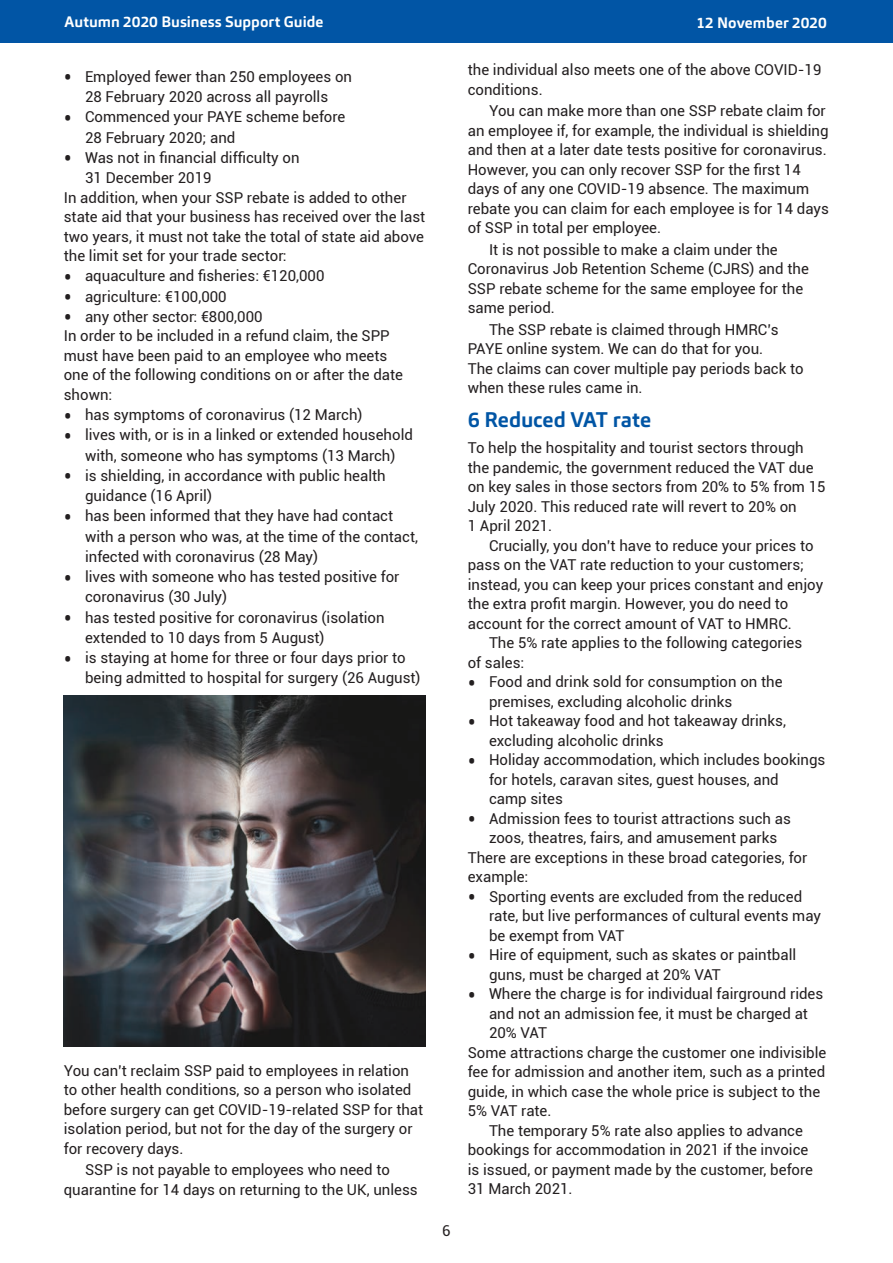
<style>
.page{position:relative;width:893px;height:1263px;background:#fff}
.page>*{position:absolute;margin:0;border:0;box-sizing:border-box;transform-origin:0 0}
.t1{font:700 21px "Carnac";letter-spacing:-.005em;color:#0155a5}
.t2{font:15px/19.5px "Roboto";color:#231f20}
.t3{font:700 15px "Carnac";letter-spacing:.005em;color:#fff}
.s1{font-size:24px}
</style>
<div class="page">
<div style="left:0;top:0;width:893px;height:43px;background:#0155a5"></div>
<img style="left:64px;top:695px;width:361px;height:351px">
<p class="t3" style="left:65px;top:12px;width:260px">Autumn 2020 Business Support Guide</p>
<p class="t3" style="left:696px;top:14px;width:132px">12 November 2020</p>
<p class="t2" style="left:468px;top:59px;width:355px">the individual also meets one of the above COVID-19 conditions.</p>
<p class="t2" style="left:468px;top:101px;width:363px;text-indent:21px">You can make more than one SSP rebate claim for an employee if, for example, the individual is shielding and then at a later date tests positive for coronavirus.<br>However, you can only recover SSP for the first 14 days of any one COVID-19 absence. The maximum rebate you can claim for each employee is for 14 days of SSP in total per employee.</p>
<p class="t2" style="left:468px;top:239px;width:343px;text-indent:21px">It is not possible to make a claim under the Coronavirus Job Retention Scheme (CJRS) and the SSP rebate scheme for the same employee for the same period.</p>
<p class="t2" style="left:468px;top:319px;width:338px;text-indent:21px">The SSP rebate is claimed through HMRC’s PAYE online system. We can do that for you.<br>The claims can cover multiple pay periods back to when these rules came in.</p>
<h1 class="t1" style="left:468px;top:406px;width:185px">6 Reduced VAT rate</h1>
<p class="t2" style="left:468px;top:437px;width:359px">To help the hospitality and tourist sectors through the pandemic, the government reduced the VAT due on key sales in those sectors from 20% to 5% from 15<br>July 2020. This reduced rate will revert to 20% on<br>1 April 2021.</p>
<p class="t2" style="left:468px;top:535px;width:357px;text-indent:21px">Crucially, you don’t have to reduce your prices to pass on the VAT rate reduction to your customers; instead, you can keep your prices constant and enjoy the extra profit margin. However, you do need to account for the correct amount of VAT to HMRC.</p>
<p class="t2" style="left:468px;top:632px;width:336px;text-indent:21px">The 5% rate applies to the following categories of sales:</p>
<p class="t2" style="left:489px;top:671px;width:295px;text-indent:-21px"><span class="s1">•</span> Food and drink sold for consumption on the premises, excluding alcoholic drinks</p>
<p class="t2" style="left:489px;top:710px;width:298px;text-indent:-21px"><span class="s1">•</span> Hot takeaway food and hot takeaway drinks, excluding alcoholic drinks</p>
<p class="t2" style="left:489px;top:749px;width:338px;text-indent:-21px"><span class="s1">•</span> Holiday accommodation, which includes bookings for hotels, caravan sites, guest houses, and<br>camp sites</p>
<p class="t2" style="left:468px;top:808px;width:325px"><span class="s1">•</span> Admission fees to tourist attractions such as</p>
<p class="t2" style="left:489px;top:827px;width:290px">zoos, theatres, fairs, and amusement parks</p>
<p class="t2" style="left:468px;top:847px;width:341px">There are exceptions in these broad categories, for</p>
<p class="t2" style="left:468px;top:866px;width:62px">example:</p>
<p class="t2" style="left:489px;top:886px;width:334px;text-indent:-21px"><span class="s1">•</span> Sporting events are excluded from the reduced rate, but live performances of cultural events may be exempt from VAT</p>
<p class="t2" style="left:489px;top:944px;width:309px;text-indent:-21px"><span class="s1">•</span> Hire of equipment, such as skates or paintball guns, must be charged at 20% VAT</p>
<p class="t2" style="left:468px;top:983px;width:357px"><span class="s1">•</span> Where the charge is for individual fairground rides</p>
<p class="t2" style="left:489px;top:1003px;width:321px">and not an admission fee, it must be charged at</p>
<p class="t2" style="left:489px;top:1022px;width:60px">20% VAT</p>
<p class="t2" style="left:468px;top:1042px;width:360px">Some attractions charge the customer one indivisible</p>
<p class="t2" style="left:468px;top:1061px;width:359px">fee for admission and another item, such as a printed</p>
<p class="t2" style="left:468px;top:1081px;width:354px">guide, in which case the whole price is subject to the</p>
<p class="t2" style="left:468px;top:1100px;width:85px">5% VAT rate.</p>
<p class="t2" style="left:489px;top:1120px;width:315px">The temporary 5% rate also applies to advance</p>
<p class="t2" style="left:468px;top:1139px;width:342px">bookings for accommodation in 2021 if the invoice</p>
<p class="t2" style="left:468px;top:1159px;width:347px">is issued, or payment made by the customer, before</p>
<p class="t2" style="left:468px;top:1178px;width:106px">31 March 2021.</p>
<p class="t2" style="left:64px;top:66px;width:290px;line-height:20.2px;text-align:center"><span class="s1">•</span> Employed fewer than 250 employees on<br>28 February 2020 across all payrolls</p>
<p class="t2" style="left:85px;top:106px;width:262px;line-height:20.2px;text-indent:-21px"><span class="s1">•</span> Commenced your PAYE scheme before<br>28 February 2020; and</p>
<p class="t2" style="left:64px;top:147px;width:237px"><span class="s1">•</span> Was not in financial difficulty on</p>
<p class="t2" style="left:85px;top:167px;width:128px">31 December 2019</p>
<p class="t2" style="left:64px;top:187px;width:344px">In addition, when your SSP rebate is added to other</p>
<p class="t2" style="left:64px;top:206px;width:363px">state aid that your business has received over the last</p>
<p class="t2" style="left:64px;top:226px;width:362px">two years, it must not take the total of state aid above</p>
<p class="t2" style="left:64px;top:245px;width:224px">the limit set for your trade sector:</p>
<p class="t2" style="left:64px;top:266px;width:262px"><span class="s1">•</span> aquaculture and fisheries: €120,000</p>
<p class="t2" style="left:64px;top:286px;width:164px"><span class="s1">•</span> agriculture: €100,000</p>
<p class="t2" style="left:64px;top:306px;width:341px"><span class="s1">•</span> any other sector: €800,000<br>In order to be included in a refund claim, the SPP must have been paid to an employee who meets one of the following conditions on or after the date shown:</p>
<p class="t2" style="left:64px;top:404px;width:300px"><span class="s1">•</span> has symptoms of coronavirus (12 March)</p>
<p class="t2" style="left:64px;top:424px;width:351px;line-height:20.2px;text-align:center"><span class="s1">•</span> lives with, or is in a linked or extended household with, someone who has symptoms (13 March)</p>
<p class="t2" style="left:85px;top:465px;width:302px;line-height:20.2px;text-indent:-21px"><span class="s1">•</span> is shielding, in accordance with public health guidance (16 April)</p>
<p class="t2" style="left:85px;top:505px;width:335px;line-height:20.2px;text-indent:-21px"><span class="s1">•</span> has been informed that they have had contact with a person who was, at the time of the contact, infected with coronavirus (28 May)</p>
<p class="t2" style="left:85px;top:566px;width:316px;line-height:20.2px;text-indent:-21px"><span class="s1">•</span> lives with someone who has tested positive for coronavirus (30 July)</p>
<p class="t2" style="left:85px;top:607px;width:301px;line-height:20.2px;text-indent:-21px"><span class="s1">•</span> has tested positive for coronavirus (isolation extended to 10 days from 5 August)</p>
<p class="t2" style="left:85px;top:647px;width:337px;line-height:20.2px;text-indent:-21px"><span class="s1">•</span> is staying at home for three or four days prior to being admitted to hospital for surgery (26 August)</p>
<p class="t2" style="left:64px;top:1060px;width:361px">You can’t reclaim SSP paid to employees in relation to other health conditions, so a person who isolated before surgery can get COVID-19-related SSP for that isolation period, but not for the day of the surgery or for recovery days.</p>
<p class="t2" style="left:64px;top:1159px;width:355px;text-align:center">SSP is not payable to employees who need to quarantine for 14 days on returning to the UK, unless</p>
<p class="t2" style="left:442px;top:1220px;width:10px">6</p>
</div>
